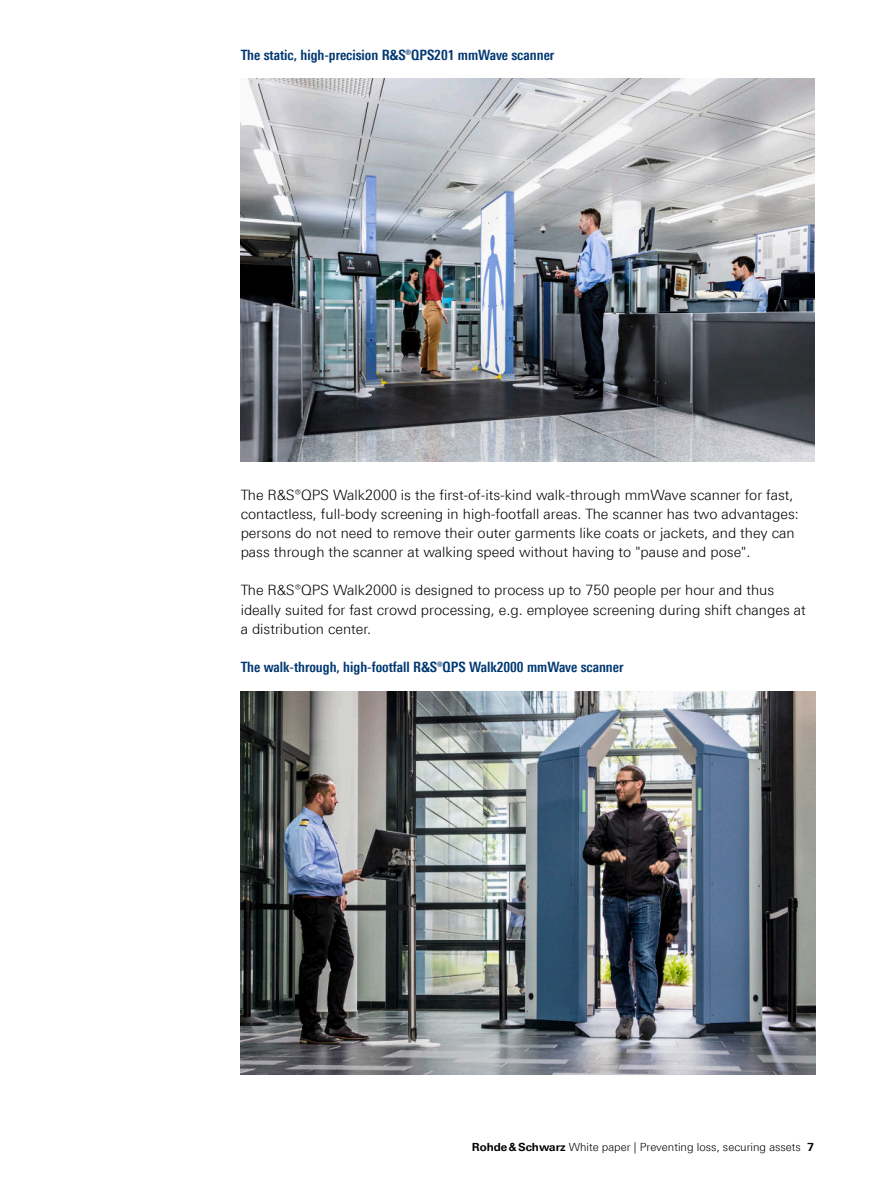
<style>
.page{position:relative;width:893px;height:1191px;background:#fff}
.page>*{position:absolute;margin:0;border:0;box-sizing:border-box;transform-origin:0 0}
.t1{font:300 14.25px/19.2px "Linotype Univers 330";color:#000}
.t2{font:700 14.25px "Linotype Univers 620 Cn";color:#003872}
.t3{font:300 11.25px "Linotype Univers 330";color:#000}
.s1{font-family:"Linotype Univers 630";font-weight:700}
</style>
<div class="page">
<img style="left:241px;top:79px;width:574px;height:382px">
<img style="left:241px;top:691px;width:574px;height:383px">
<p class="t2" style="left:241px;top:49px;width:315px">The static, high-precision R&amp;S®QPS201 mmWave scanner</p>
<p class="t1" style="left:241px;top:485px;width:560px">The R&amp;S®QPS Walk2000 is the first-of-its-kind walk-through mmWave scanner for fast, contactless, full-body screening in high-footfall areas. The scanner has two advantages: persons do not need to remove their outer garments like coats or jackets, and they can pass through the scanner at walking speed without having to "pause and pose".</p>
<p class="t1" style="left:241px;top:580px;width:567px">The R&amp;S®QPS Walk2000 is designed to process up to 750 people per hour and thus ideally suited for fast crowd processing, e.g. employee screening during shift changes at a distribution center.</p>
<p class="t2" style="left:241px;top:658px;width:384px">The-walk-through,-high-footfall--R&amp;S®QPS Walk2000-mmWave-scanner</p>
<p class="t3" style="left:472px;top:1140px;width:344px"><span class="s1">Rohde &amp; Schwarz</span> White paper | Preventing loss, securing assets <span class="s1">7</span></p>
</div>
